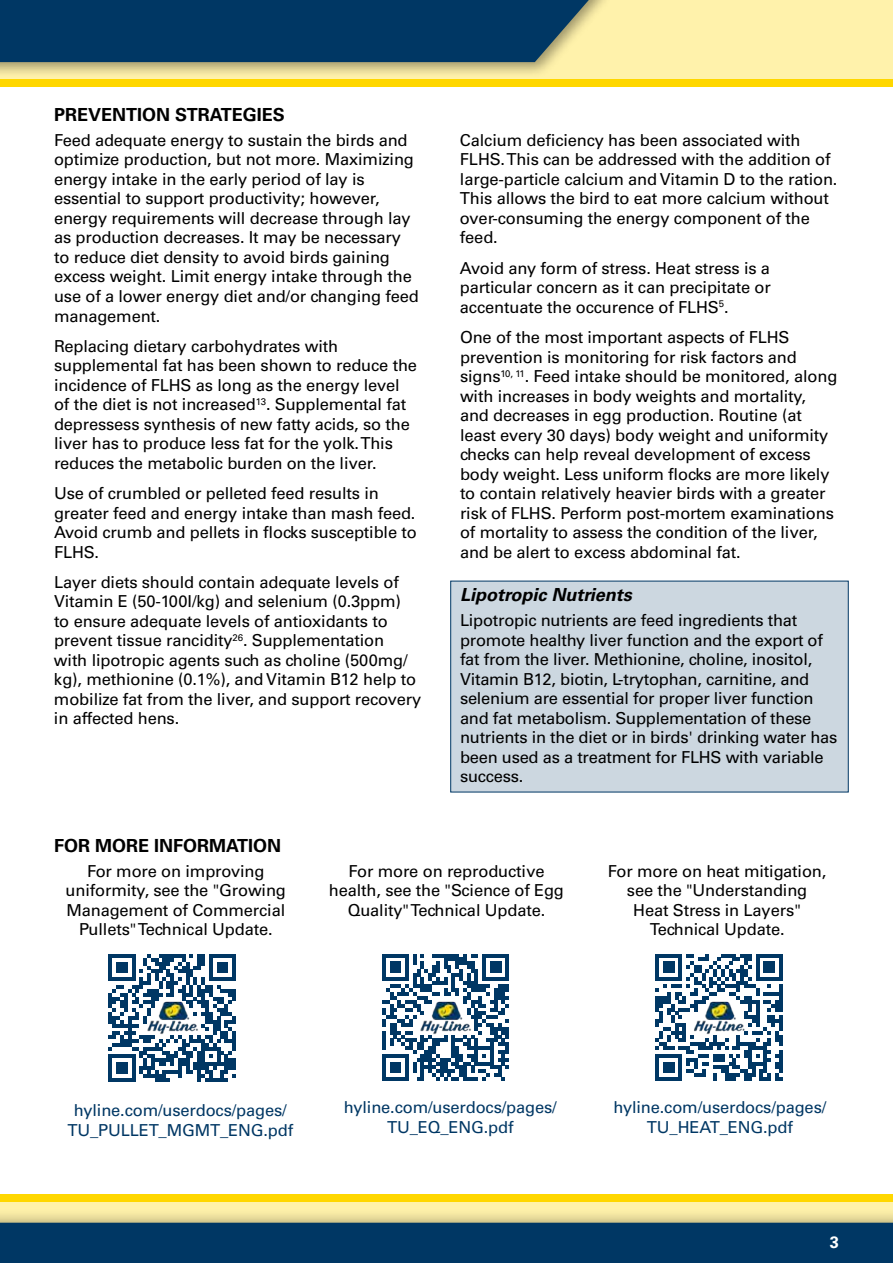
<style>
.page{position:relative;width:893px;height:1263px;background:#fff}
.page>*{position:absolute;margin:0;border:0;box-sizing:border-box;transform-origin:0 0}
.t1{font:700 18px "Univers LT Std";color:#000}
.t2{font:italic 700 18px "Univers LT Std";color:#000}
.t3{font:16.5px/19.5px "Univers LT Std";letter-spacing:-.01em;color:#000}
.t4{font:16.5px/19.5px "Univers LT Std";letter-spacing:-.01em;color:#003764;text-align:center}
.t5{font:700 16.5px "Univers LT Std";color:#fff}
</style>
<div class="page">
<div style="left:0;top:1194px;width:893px;height:69px;background:#fff2ab"></div>
<div style="left:0;top:1194px;width:893px;height:8px;background:#ffd700"></div>
<div style="left:0;top:1207px;width:893px;height:56px;background:#000;opacity:.4"></div>
<div style="left:0;top:1223px;width:893px;height:40px;background:#003764"></div>
<div style="left:0;top:0;width:893px;height:84px;background:#fff2ab"></div>
<div style="left:0;top:79px;width:893px;height:8px;background:#ffd700"></div>
<div style="left:0;top:0;width:615px;height:78px;background:#000;opacity:.4"></div>
<div style="left:0;top:0;width:600px;height:62px;background:#003764"></div>
<div style="left:450px;top:581px;width:399px;height:211px;background:#ccd7e0;border:1px solid #003764"></div>
<img style="left:108px;top:954px;width:128px;height:128px">
<img style="left:382px;top:954px;width:127px;height:127px">
<img style="left:655px;top:954px;width:128px;height:127px">
<p class="t1" style="left:54px;top:104px;width:232px">PREVENTION STRATEGIES</p>
<p class="t3" style="left:54px;top:130px;width:366px">Feed adequate energy to sustain the birds and optimize production, but not more. Maximizing energy intake in the early period of lay is essential to support productivity; however, energy requirements will decrease through lay as production decreases. It may be necessary to reduce diet density to avoid birds gaining excess weight. Limit energy intake through the use of a lower energy diet and/or changing feed management.</p>
<p class="t3" style="left:54px;top:336px;width:365px">Replacing dietary carbohydrates with supplemental fat has been shown to reduce the incidence of FLHS as long as the energy level of the diet is not increased<sup>13</sup>. Supplemental fat depressess synthesis of new fatty acids, so the liver has to produce less fat for the yolk. This reduces the metabolic burden on the liver.</p>
<p class="t3" style="left:54px;top:484px;width:364px">Use of crumbled or pelleted feed results in greater feed and energy intake than mash feed.<br>Avoid crumb and pellets in flocks susceptible to FLHS.</p>
<p class="t3" style="left:54px;top:572px;width:369px">Layer diets should contain adequate levels of Vitamin E (50-100I/kg) and selenium (0.3ppm)<br>to ensure adequate levels of antioxidants to prevent tissue rancidity<sup>26</sup>. Supplementation with lipotropic agents such as choline (500mg/ kg), methionine (0.1%), and Vitamin B12 help to mobilize fat from the liver, and support recovery in affected hens.</p>
<p class="t3" style="left:460px;top:130px;width:379px">Calcium deficiency has been associated with FLHS. This can be addressed with the addition of large-particle calcium and Vitamin D to the ration.<br>This allows the bird to eat more calcium without over-consuming the energy component of the feed.</p>
<p class="t3" style="left:460px;top:258px;width:312px;text-align:justify">Avoid any form of stress. Heat stress is a particular concern as it can precipitate or accentuate the occurence of FLHS<sup>5</sup>.</p>
<p class="t3" style="left:460px;top:328px;width:379px">One of the most important aspects of FLHS prevention is monitoring for risk factors and signs<sup>10,</sup> <sup>11</sup>. Feed intake should be monitored, along with increases in body weights and mortality, and decreases in egg production. Routine (at least every 30 days) body weight and uniformity checks can help reveal development of excess body weight. Less uniform flocks are more likely to contain relatively heavier birds with a greater risk of FLHS. Perform post-mortem examinations of mortality to assess the condition of the liver, and be alert to excess abdominal fat.</p>
<p class="t2" style="left:460px;top:584px;width:173px">Lipotropic Nutrients</p>
<p class="t3" style="left:460px;top:611px;width:379px">Lipotropic nutrients are feed ingredients that promote healthy liver function and the export of fat from the liver. Methionine, choline, inositol, Vitamin B12, biotin, L-trytophan, carnitine, and selenium are essential for proper liver function and fat metabolism. Supplementation of these nutrients in the diet or in birds' drinking water has been used as a treatment for FLHS with variable success.</p>
<p class="t1" style="left:54px;top:835px;width:229px">FOR MORE INFORMATION</p>
<p class="t3" style="left:66px;top:861px;width:222px;text-align:center">For more on improving uniformity, see the "Growing<br>Management of Commercial<br>Pullets" Technical Update.</p>
<p class="t3" style="left:329px;top:861px;width:237px;text-align:center">For more on reproductive health, see the "Science of Egg<br>Quality" Technical Update.</p>
<p class="t3" style="left:608px;top:861px;width:220px;text-align:center">For more on heat mitigation, see the "Understanding<br>Heat Stress in Layers"<br>Technical Update.</p>
<p class="t4" style="left:67px;top:1100px;width:227px">hyline.com/userdocs/pages/<br>TU_PULLET_MGMT_ENG.pdf</p>
<p class="t4" style="left:344px;top:1098px;width:214px">hyline.com/userdocs/pages/<br>TU_EQ_ENG.pdf</p>
<p class="t4" style="left:613px;top:1098px;width:214px">hyline.com/userdocs/pages/<br>TU_HEAT_ENG.pdf</p>
<p class="t5" style="left:830px;top:1232px;width:11px">3</p>
</div>
